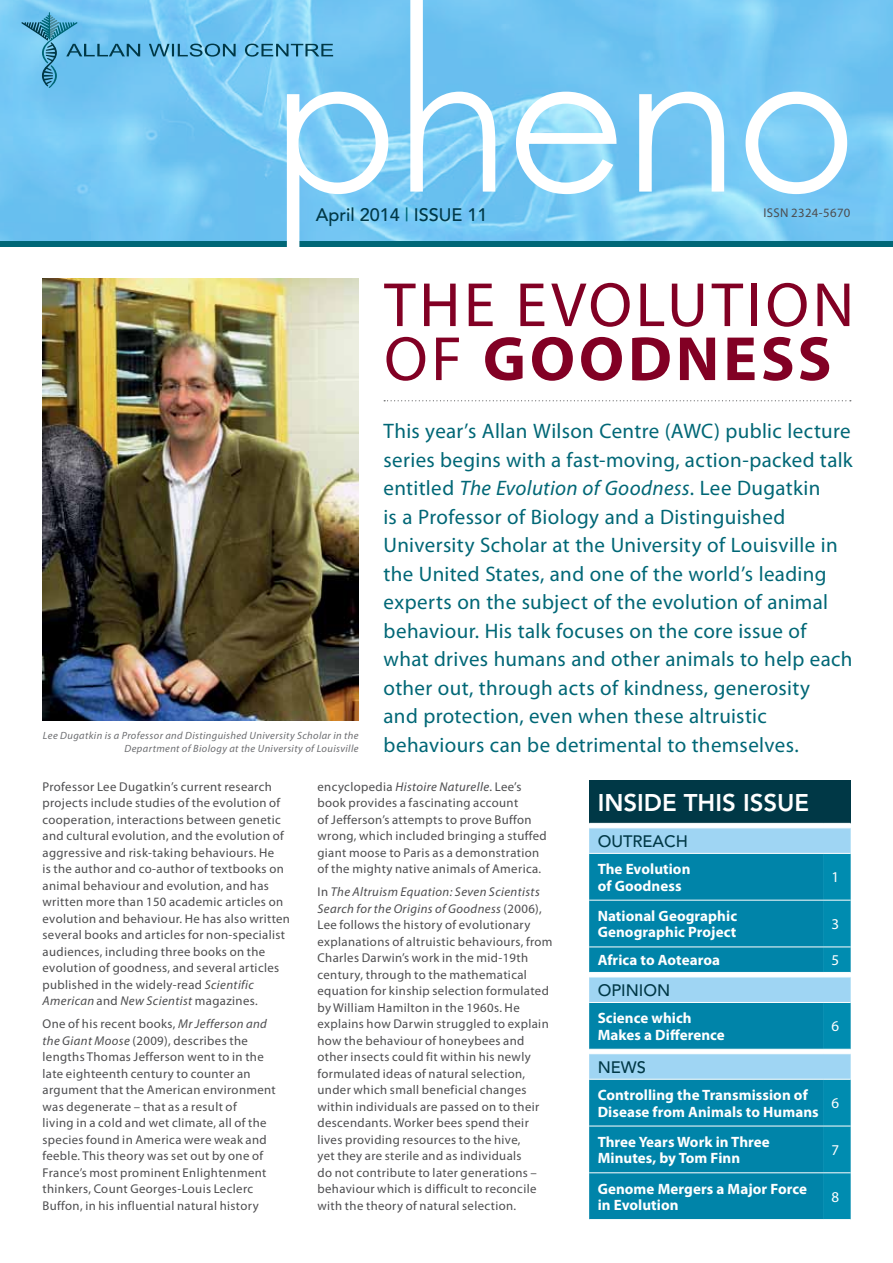
<style>
.page{position:relative;width:893px;height:1263px;background:#fff}
.page>*{position:absolute;margin:0;border:0;box-sizing:border-box;transform-origin:0 0}
.t1{font:63px/54px "Myriad Pro";color:#820024}
.t2{font:800 24px "Avenir";color:#fff}
.t3{font:21px/28.5px "Myriad Pro";letter-spacing:.015em;color:#006776}
.t4{font:500 18px "Avenir";color:#003846}
.t5{font:500 16.5px "Avenir";color:#003846}
.t6{font:700 15px/16.5px "Myriad Pro";letter-spacing:.005em;color:#fff}
.t7{font:15px "Myriad Pro";color:#fff}
.t8{font:12.75px/16.5px "Myriad Pro";letter-spacing:.03em;color:#4d4d4f}
.t9{font:italic 10.5px/12.8px "Myriad Pro";letter-spacing:.035em;color:#6d6e71;text-align:right}
.s1{color:#006777}
.s2{font-weight:700}
.s3{font-style:italic}
</style>
<div class="page">
<img style="left:43px;top:279px;width:316px;height:442px">
<img style="left:0;top:0;width:893px;height:240px">
<svg style="left:410px;top:0;width:85px;height:192px"></svg>
<svg style="left:516px;top:92px;width:100px;height:102px"></svg>
<svg style="left:745px;top:92px;width:102px;height:102px"></svg>
<svg style="left:639px;top:92px;width:85px;height:100px"></svg>
<svg style="left:384px;top:400px;width:467px;height:1px"></svg>
<svg style="left:21px;top:12px;width:367px;height:235px;background:#77c5ed"></svg>
<div style="left:589px;top:780px;width:262px;height:43px;background:#003846"></div>
<svg style="left:589px;top:828px;width:262px;height:25px;background:#a1d5f3"></svg>
<svg style="left:589px;top:854px;width:234px;height:365px;background:#1c92b5"></svg>
<svg style="left:823px;top:823px;width:28px;height:1px"></svg>
<hr style="left:589px;top:900px;width:234px;height:1px;background:#fff">
<hr style="left:589px;top:946px;width:234px;height:1px;background:#fff">
<hr style="left:589px;top:972px;width:234px;height:1px;background:#fff">
<hr style="left:589px;top:976px;width:234px;height:1px;background:#fff">
<hr style="left:589px;top:1002px;width:234px;height:1px;background:#fff">
<hr style="left:589px;top:1049px;width:234px;height:1px;background:#fff">
<hr style="left:589px;top:1053px;width:234px;height:1px;background:#fff">
<hr style="left:589px;top:1079px;width:234px;height:1px;background:#fff">
<hr style="left:589px;top:1126px;width:234px;height:1px;background:#fff">
<hr style="left:589px;top:1172px;width:234px;height:1px;background:#fff">
<svg style="left:823px;top:853px;width:28px;height:367px;background:#229bbd"></svg>
<h3 class="t4" style="left:316px;top:205px;width:173px">APRIL 2014 <span class="s1">|</span> ISSUE 11</h3>
<p class="t8" style="left:763px;top:204px;width:89px">ISSN 2324-5670</p>
<p class="t9" style="left:43px;top:729px;width:317px">Lee Dugatkin is a Professor and Distinguished University Scholar in the<br>Department of Biology at the University of Louisville</p>
<h1 class="t1" style="left:384px;top:277px;width:285px">The Evolution of <span class="s2">Goodness</span></h1>
<p class="t3" style="left:384px;top:417px;width:471px">This year’s Allan Wilson Centre (AWC) public lecture series begins with a fast-moving, action-packed talk entitled <span class="s3">The Evolution of Goodness</span>. Lee Dugatkin<br>is a Professor of Biology and a Distinguished University Scholar at the University of Louisville in the United States, and one of the world’s leading experts on the subject of the evolution of animal behaviour. His talk focuses on the core issue of what drives humans and other animals to help each other out, through acts of kindness, generosity<br>and protection, even when these altruistic behaviours can be detrimental to themselves.</p>
<p class="t8" style="left:43px;top:778px;width:249px">Professor Lee Dugatkin’s current research projects include studies of the evolution of cooperation, interactions between genetic and cultural evolution, and the evolution of aggressive and risk-taking behaviours. He<br>is the author and co-author of textbooks on animal behaviour and evolution, and has written more than 150 academic articles on evolution and behaviour. He has also written several books and articles for non-specialist audiences, including three books on the evolution of goodness, and several articles published in the widely-read <span class="s3">Scientific American</span> and <span class="s3">New Scientist</span> magazines.</p>
<p class="t8" style="left:43px;top:1015px;width:235px">One of his recent books, <span class="s3">Mr Jefferson and the Giant Moose</span> (2009), describes the lengths Thomas Jefferson went to in the late eighteenth century to counter an argument that the American environment was degenerate – that as a result of<br>living in a cold and wet climate, all of the species found in America were weak and feeble. This theory was set out by one of France’s most prominent Enlightenment thinkers, Count Georges-Louis Leclerc Buffon, in his influential natural history</p>
<p class="t8" style="left:317px;top:778px;width:231px">encyclopedia <span class="s3">Histoire Naturelle</span>. Lee’s book provides a fascinating account<br>of Jefferson’s attempts to prove Buffon wrong, which included bringing a stuffed giant moose to Paris as a demonstration of the mighty native animals of America.</p>
<p class="t8" style="left:317px;top:883px;width:237px">In <span class="s3">The Altruism Equation: Seven Scientists Search for the Origins of Goodness</span> (2006), Lee follows the history of evolutionary explanations of altruistic behaviours, from Charles Darwin’s work in the mid-19th century, through to the mathematical equation for kinship selection formulated by William Hamilton in the 1960s. He explains how Darwin struggled to explain how the behaviour of honeybees and other insects could fit within his newly formulated ideas of natural selection, under which small beneficial changes within individuals are passed on to their descendants. Worker bees spend their lives providing resources to the hive,<br>yet they are sterile and as individuals<br>do not contribute to later generations – behaviour which is difficult to reconcile with the theory of natural selection.</p>
<h2 class="t2" style="left:598px;top:788px;width:213px">INSIDE THIS ISSUE</h2>
<p class="t5" style="left:598px;top:832px;width:92px">OUTREACH</p>
<p class="t6" style="left:598px;top:860px;width:94px">The Evolution of Goodness</p>
<p class="t7" style="left:831px;top:868px;width:9px">1</p>
<p class="t6" style="left:598px;top:907px;width:141px">National Geographic<br>Genographic Project</p>
<p class="t7" style="left:831px;top:915px;width:9px">3</p>
<p class="t6" style="left:598px;top:951px;width:124px">Africa to Aotearoa</p>
<p class="t7" style="left:831px;top:951px;width:9px">5</p>
<p class="t5" style="left:598px;top:981px;width:74px">OPINION</p>
<p class="t6" style="left:598px;top:1009px;width:129px">Science which<br>Makes a Difference</p>
<p class="t7" style="left:831px;top:1017px;width:9px">6</p>
<p class="t5" style="left:598px;top:1057px;width:50px">N EWS</p>
<p class="t6" style="left:598px;top:1086px;width:223px">Controlling the Transmission of<br>Disease from Animals to Humans</p>
<p class="t7" style="left:831px;top:1094px;width:9px">6</p>
<p class="t6" style="left:598px;top:1133px;width:174px">Three Years Work in Three<br>Minutes, by Tom Finn</p>
<p class="t7" style="left:831px;top:1141px;width:9px">7</p>
<p class="t6" style="left:598px;top:1180px;width:211px">Genome Mergers a Major Force in Evolution</p>
<p class="t7" style="left:831px;top:1187px;width:9px">8</p>
</div>
